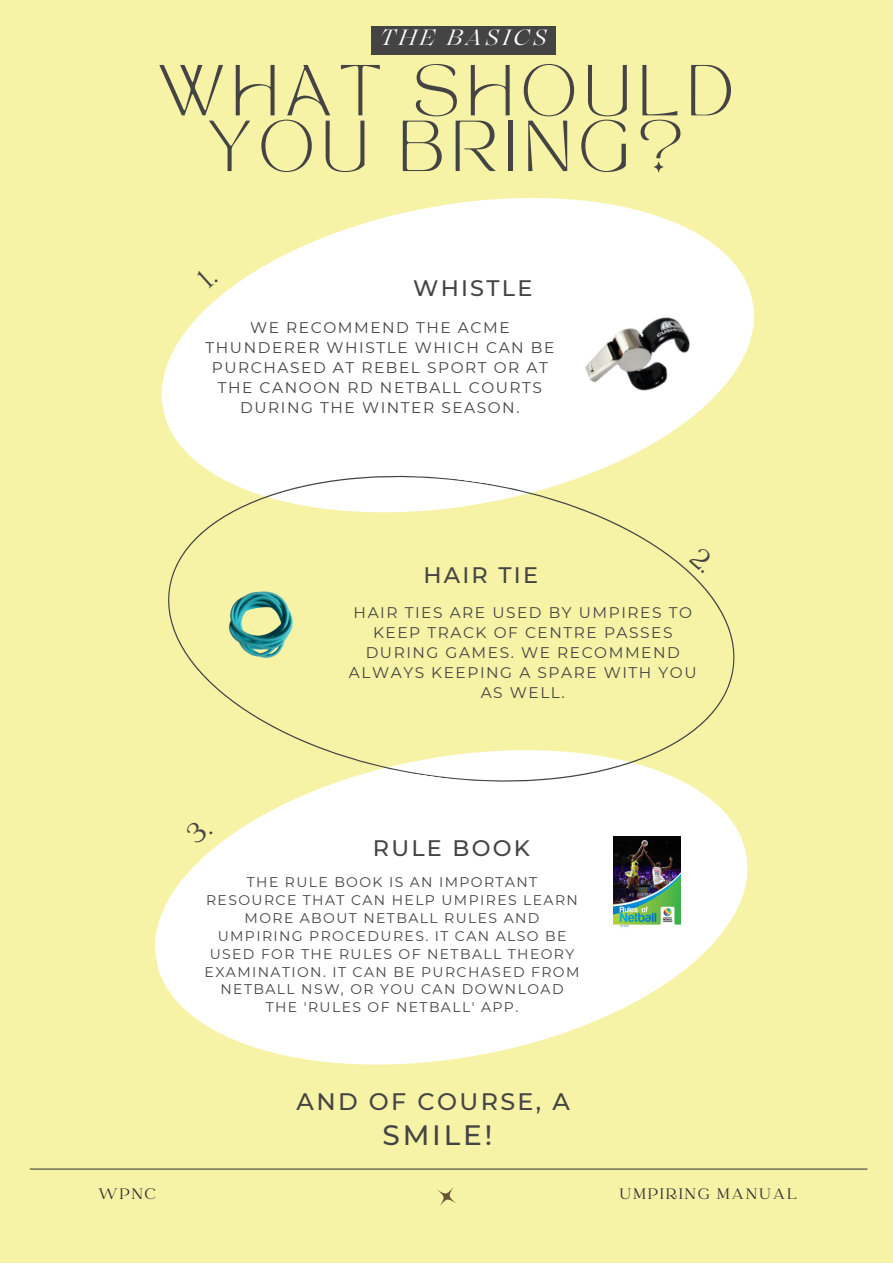
<style>
.page{position:relative;width:893px;height:1264px;background:#fff}
.page>*{position:absolute;margin:0;border:0;box-sizing:border-box;transform-origin:0 0}
.t1{font:50.4px/55.7px "TAN MON CHERI Regular";letter-spacing:.15em;color:#444;text-align:center}
.t2{font:500 28.05px "Montserrat";letter-spacing:.1em;color:#444}
.t3{font:500 23.85px "Montserrat";letter-spacing:.1em;color:#444}
.t4{font:500 22.35px "Montserrat";letter-spacing:.1em;color:#444}
.t5{font:italic 21.9px "Lovelace";letter-spacing:.15em;color:#fff}
.t6{font:16.8px "Catchy Mager";letter-spacing:.1em;color:#303030}
.t7{font:15.45px/20px "Montserrat";letter-spacing:.1em;color:#444;text-align:center}
.t8{font:13.95px/17.9px "Montserrat";letter-spacing:.1em;color:#444;text-align:center}
</style>
<div class="page">
<div style="left:0;top:0;width:892px;height:1262px;background:#f6f3a6"></div>
<svg style="left:437px;top:1187px;width:19px;height:19px"></svg>
<hr style="left:30px;top:1168px;width:837px;height:1px;background:#444">
<div style="left:371px;top:26px;width:184px;height:28px;background:#444"></div>
<svg style="left:155px;top:816px;width:593px;height:249px;fill:#fff"></svg>
<img style="left:613px;top:836px;width:67px;height:94px">
<svg style="left:161px;top:198px;width:593px;height:243px;fill:#fff"></svg>
<img style="left:542px;top:256px;width:193px;height:185px">
<svg style="left:168px;top:441px;width:567px;height:375px"></svg>
<img style="left:220px;top:587px;width:78px;height:78px">
<svg style="left:184px;top:820px;width:29px;height:25px"></svg>
<svg style="left:196px;top:269px;width:22px;height:19px"></svg>
<svg style="left:688px;top:545px;width:24px;height:29px"></svg>
<h3 class="t5" style="left:379px;top:30px;width:169px">THE BASICS</h3>
<h1 class="t1" style="left:159px;top:72px;width:575px">WHAT SHOULD<br>YOU BRING?</h1>
<h3 class="t4" style="left:413px;top:274px;width:121px">WHISTLE</h3>
<p class="t7" style="left:205px;top:317px;width:350px">WE RECOMMEND THE ACME<br>THUNDERER WHISTLE WHICH CAN BE<br>PURCHASED AT REBEL SPORT OR AT<br>THE CANOON RD NETBALL COURTS<br>DURING THE WINTER SEASON.</p>
<h3 class="t4" style="left:423px;top:561px;width:116px">HAIR TIE</h3>
<p class="t7" style="left:349px;top:602px;width:349px">HAIR TIES ARE USED BY UMPIRES TO<br>KEEP TRACK OF CENTRE PASSES<br>DURING GAMES. WE RECOMMEND<br>ALWAYS KEEPING A SPARE WITH YOU<br>AS WELL.</p>
<h3 class="t4" style="left:373px;top:834px;width:158px">RULE BOOK</h3>
<p class="t8" style="left:205px;top:873px;width:376px">THE RULE BOOK IS AN IMPORTANT<br>RESOURCE THAT CAN HELP UMPIRES LEARN<br>MORE ABOUT NETBALL RULES AND<br>UMPIRING PROCEDURES. IT CAN ALSO BE<br>USED FOR THE RULES OF NETBALL THEORY<br>EXAMINATION. IT CAN BE PURCHASED FROM<br>NETBALL NSW, OR YOU CAN DOWNLOAD<br>THE 'RULES OF NETBALL' APP.</p>
<h3 class="t3" style="left:296px;top:1086px;width:275px">AND OF COURSE, A</h3>
<h2 class="t2" style="left:382px;top:1117px;width:111px">SMILE!</h2>
<p class="t6" style="left:98px;top:1185px;width:59px">WPNC</p>
<p class="t6" style="left:619px;top:1185px;width:179px">UMPIRING MANUAL</p>
</div>
